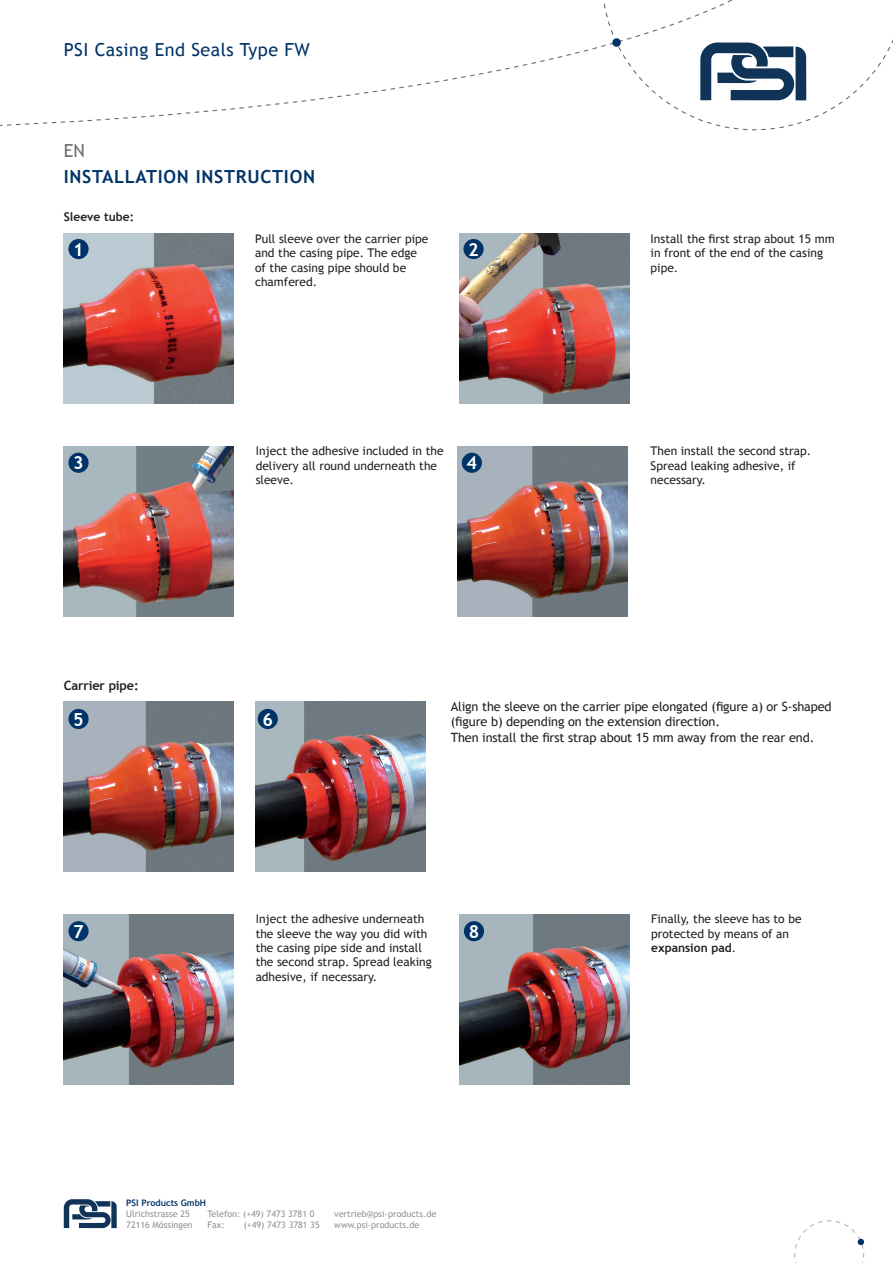
<style>
.page{position:relative;width:893px;height:1263px;background:#fff}
.page>*{position:absolute;margin:0;border:0;box-sizing:border-box;transform-origin:0 0}
.t1{font:18px "Trebuchet MS";letter-spacing:.025em;color:#003367}
.t2{font:700 18px "Trebuchet MS";letter-spacing:.04em;color:#003367}
.t3{font:700 18px "Trebuchet MS";color:#fff}
.t4{font:18px "Trebuchet MS";color:#6c6d70}
.t5{font:12.75px/15.3px "Trebuchet MS";letter-spacing:-.01em;color:#231f20}
.t6{font:700 12.75px "Trebuchet MS";letter-spacing:-.01em;color:#231f20}
.t7{font:12px/14.4px "Trebuchet MS";color:#231f20}
.t8{font:700 12px "Trebuchet MS";color:#231f20}
.t9{font:9px/10.5px "Trebuchet MS";color:#919295}
.t10{font:700 9px "Trebuchet MS";color:#003367}
.s1{font-weight:700}
</style>
<div class="page">
<svg style="left:794px;top:1220px;width:71px;height:43px"></svg>
<svg style="left:0;top:47px;width:597px;height:79px"></svg>
<svg style="left:601px;top:0;width:292px;height:131px"></svg>
<svg style="left:64px;top:1199px;width:53px;height:29px"></svg>
<img style="left:64px;top:234px;width:170px;height:170px">
<img style="left:64px;top:446px;width:170px;height:171px">
<img style="left:64px;top:702px;width:170px;height:170px">
<img style="left:64px;top:914px;width:170px;height:170px">
<img style="left:459px;top:914px;width:170px;height:170px">
<img style="left:459px;top:234px;width:170px;height:170px">
<img style="left:458px;top:446px;width:170px;height:171px">
<img style="left:255px;top:702px;width:170px;height:170px">
<div style="left:68px;top:239px;width:21px;height:20px;background:#003367;border-radius:50%"></div>
<div style="left:68px;top:453px;width:21px;height:20px;background:#003367;border-radius:50%"></div>
<div style="left:68px;top:709px;width:21px;height:20px;background:#003367;border-radius:50%"></div>
<div style="left:68px;top:921px;width:21px;height:20px;background:#003367;border-radius:50%"></div>
<div style="left:464px;top:921px;width:20px;height:20px;background:#003367;border-radius:50%"></div>
<div style="left:463px;top:239px;width:21px;height:20px;background:#003367;border-radius:50%"></div>
<div style="left:462px;top:453px;width:20px;height:20px;background:#003367;border-radius:50%"></div>
<div style="left:258px;top:709px;width:20px;height:20px;background:#003367;border-radius:50%"></div>
<h1 class="t1" style="left:64px;top:39px;width:248px">PSI Casing End Seals Type FW</h1>
<h1 class="t4" style="left:64px;top:140px;width:23px">EN</h1>
<h1 class="t2" style="left:64px;top:166px;width:253px">INSTALLATION INSTRUCTION</h1>
<p class="t8" style="left:64px;top:210px;width:72px">Sleeve tube:</p>
<h1 class="t3" style="left:73px;top:238px;width:12px">1</h1>
<p class="t7" style="left:255px;top:231px;width:175px">Pull sleeve over the carrier pipe and the casing pipe. The edge of the casing pipe should be chamfered.</p>
<h1 class="t3" style="left:468px;top:238px;width:12px">2</h1>
<h1 class="t3" style="left:73px;top:452px;width:12px">3</h1>
<p class="t7" style="left:256px;top:444px;width:189px">Inject the adhesive included in the delivery all round underneath the sleeve.</p>
<h1 class="t3" style="left:467px;top:452px;width:12px">4</h1>
<p class="t6" style="left:64px;top:677px;width:77px">Carrier pipe:</p>
<p class="t7" style="left:651px;top:231px;width:186px">Install the first strap about 15 mm in front of the end of the casing pipe.</p>
<p class="t7" style="left:651px;top:444px;width:162px">Then install the second strap.<br>Spread leaking adhesive, if necessary.</p>
<h1 class="t3" style="left:73px;top:708px;width:12px">5</h1>
<h1 class="t3" style="left:262px;top:708px;width:12px">6</h1>
<p class="t5" style="left:451px;top:699px;width:382px">Align the sleeve on the carrier pipe elongated (figure a) or S-shaped (figure b) depending on the extension direction.<br>Then install the first strap about 15 mm away from the rear end.</p>
<p class="t7" style="left:256px;top:912px;width:178px">Inject the adhesive underneath the sleeve the way you did with the casing pipe side and install the second strap. Spread leaking adhesive, if necessary.</p>
<p class="t7" style="left:651px;top:912px;width:152px">Finally, the sleeve has to be protected by means of an <span class="s1">expansion pad</span>.</p>
<h1 class="t3" style="left:73px;top:920px;width:12px">7</h1>
<h1 class="t3" style="left:469px;top:920px;width:12px">8</h1>
<p class="t10" style="left:126px;top:1197px;width:81px">PSI Products GmbH</p>
<p class="t9" style="left:126px;top:1209px;width:68px">Ulrichstrasse 25<br>72116 Mössingen</p>
<p class="t9" style="left:207px;top:1209px;width:108px">Telefon: (+49) 7473 3781 0<br>Fax:</p>
<p class="t9" style="left:244px;top:1219px;width:78px">(+49) 7473 3781 35</p>
<p class="t9" style="left:334px;top:1209px;width:103px">vertrieb@psi-products.de www.psi-products.de</p>
</div>
